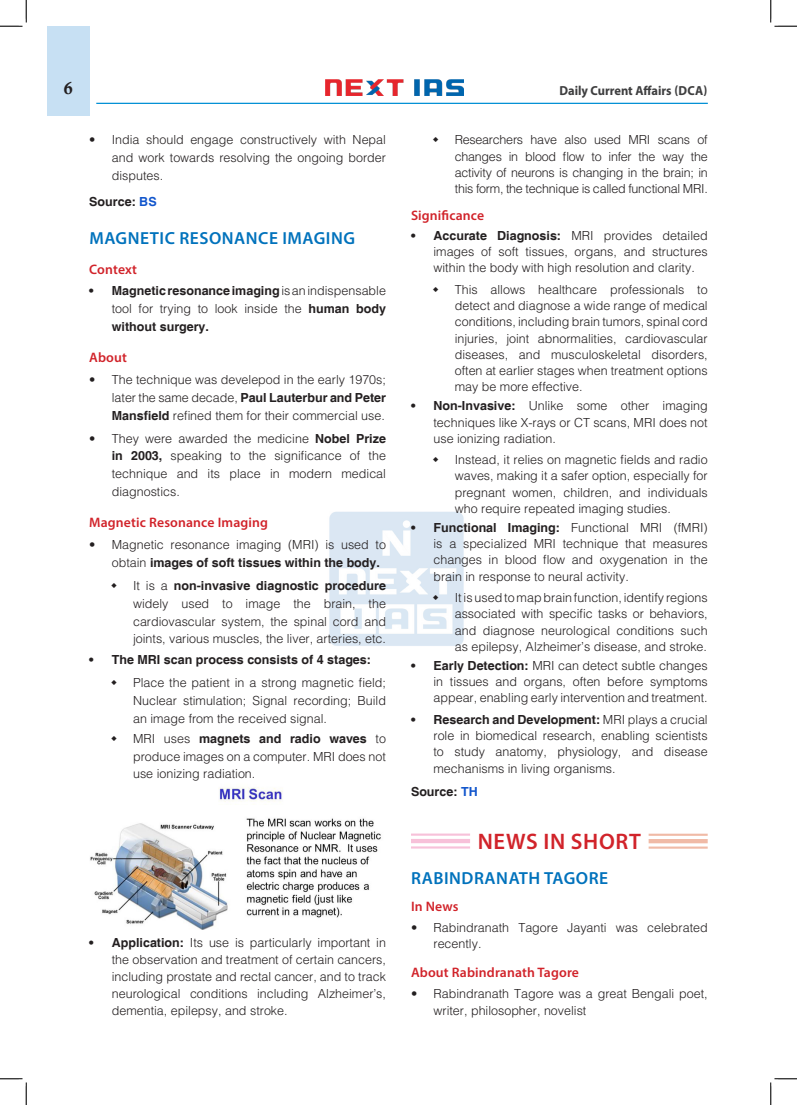
<style>
.page{position:relative;width:797px;height:1105px;background:#fff}
.page>*{position:absolute;margin:0;border:0;box-sizing:border-box;transform-origin:0 0}
.News_In_Short__headi{font:600 22.5px "Myriad Pro";letter-spacing:.03em;color:#d1232a}
.H-1{font:600 17.5px "Myriad Pro";letter-spacing:.03em;color:#0072bc}
.t1{font:17.5px "Calis MT Bol";color:#231f20}
.H-2{font:600 13.75px "Myriad Pro";letter-spacing:.01em;color:#d1232a}
.t2{font:700 13.12px "Myriad Pro";color:#3e3e3f;scale:.95 1}
.t3{font:300 12.5px/16.2px "Helvetica";color:#231f20;text-align:justify}
.body{font:700 12.5px/18px "Helvetica";color:#231f20;text-align:justify}
.s1{color:#15c}
.s2{font-weight:300}
.s3{font-weight:700}
</style>
<div class="page">
<div style="left:47px;top:26px;width:42px;height:89px;background:#c7e0f3"></div>
<img style="left:325px;top:80px;width:138px;height:15px">
<hr style="left:96px;top:103px;width:611px;height:1px;background:#008fd5">
<img style="left:329px;top:511px;width:135px;height:135px">
<img style="left:90px;top:787px;width:291px;height:142px">
<hr style="left:648px;top:834px;width:59px;height:2px;background:#f0baa6">
<hr style="left:648px;top:839px;width:59px;height:4px;background:#f0baa6">
<hr style="left:648px;top:846px;width:59px;height:3px;background:#f0baa6">
<hr style="left:411px;top:833px;width:59px;height:3px;background:#f7c1d9">
<hr style="left:411px;top:839px;width:59px;height:4px;background:#f7c1d9">
<hr style="left:411px;top:846px;width:59px;height:2px;background:#f7c1d9">
<svg style="left:0;top:0;width:27px;height:27px"></svg>
<svg style="left:0;top:1078px;width:27px;height:27px"></svg>
<svg style="left:770px;top:0;width:27px;height:27px"></svg>
<svg style="left:770px;top:1078px;width:27px;height:27px"></svg>
<svg style="left:433px;top:595px;width:5px;height:5px"></svg>
<h2 class="t1" style="left:64px;top:78px;width:10px">6</h2>
<p class="t2" style="left:559px;top:82px;width:157px">Daily Current Affairs (DCA)</p>
<p class="t3" style="left:112px;top:130px;width:276px;line-height:18px;text-indent:-22px">• India should engage constructively with Nepal and work towards resolving the ongoing border disputes.</p>
<p class="body" style="left:89px;top:193px;width:69px">Source: <span class="s1">BS</span></p>
<p class="H-1" style="left:89px;top:227px;width:267px">MAGNETIC RESONANCE IMAGING</p>
<p class="H-2" style="left:89px;top:260px;width:49px">Context</p>
<p class="body" style="left:112px;top:283px;width:276px;text-indent:-22px">• Magnetic resonance imaging <span class="s2">is an indispensable tool for trying to look inside the</span> human body without surgery.</p>
<p class="H-2" style="left:89px;top:349px;width:39px">About</p>
<p class="t3" style="left:112px;top:370px;width:276px;line-height:18px;text-indent:-22px">• The technique was develepod in the early 1970s; later the same decade, <span class="s3">Paul Lauterbur and Peter Mansfield</span> refined them for their commercial use.</p>
<p class="t3" style="left:112px;top:429px;width:276px;line-height:18px;text-indent:-22px">• They were awarded the medicine <span class="s3">Nobel Prize in 2003,</span> speaking to the significance of the technique and its place in modern medical diagnostics.</p>
<p class="H-2" style="left:89px;top:514px;width:180px">Magnetic Resonance Imaging</p>
<p class="t3" style="left:112px;top:535px;width:276px;line-height:18px;text-indent:-22px">• Magnetic resonance imaging (MRI) is used to obtain <span class="s3">images of soft tissues within the body.</span></p>
<p class="t3" style="left:133px;top:576px;width:254px;line-height:18px">It is a <span class="s3">non-invasive diagnostic procedure </span>widely used to image the brain, the cardiovascular system, the spinal cord and joints, various muscles, the liver, arteries, etc.</p>
<p class="body" style="left:89px;top:651px;width:283px">• The MRI scan process consists of 4 stages:</p>
<p class="t3" style="left:133px;top:673px;width:254px;line-height:18px">Place the patient in a strong magnetic field; Nuclear stimulation; Signal recording; Build an image from the received signal.</p>
<p class="t3" style="left:133px;top:730px;width:254px;line-height:17.4px">MRI uses <span class="s3">magnets and radio waves</span> to produce images on a computer. MRI does not use ionizing radiation.</p>
<p class="t3" style="left:455px;top:131px;width:254px">Researchers have also used MRI scans of changes in blood flow to infer the way the activity of neurons is changing in the brain; in this form, the technique is called functional MRI.</p>
<p class="H-2" style="left:411px;top:206px;width:75px">Significance</p>
<p class="t3" style="left:433px;top:227px;width:276px;text-indent:-22px"><span class="s3">• Accurate Diagnosis:</span> MRI provides detailed images of soft tissues, organs, and structures within the body with high resolution and clarity.</p>
<p class="t3" style="left:455px;top:281px;width:254px">This allows healthcare professionals to detect and diagnose a wide range of medical conditions, including brain tumors, spinal cord injuries, joint abnormalities, cardiovascular diseases, and musculoskeletal disorders, often at earlier stages when treatment options may be more effective.</p>
<p class="t3" style="left:433px;top:397px;width:276px;text-indent:-22px"><span class="s3">• Non-Invasive:</span> Unlike some other imaging techniques like X-rays or CT scans, MRI does not use ionizing radiation.</p>
<p class="t3" style="left:455px;top:451px;width:254px">Instead, it relies on magnetic fields and radio waves, making it a safer option, especially for pregnant women, children, and individuals who require repeated imaging studies.</p>
<p class="t3" style="left:433px;top:519px;width:276px;text-indent:-22px"><span class="s3">• Functional Imaging:</span> Functional MRI (fMRI) is a specialized MRI technique that measures changes in blood flow and oxygenation in the brain in response to neural activity.</p>
<p class="t3" style="left:455px;top:589px;width:254px">It is used to map brain function, identify regions associated with specific tasks or behaviors, and diagnose neurological conditions such as epilepsy, Alzheimer’s disease, and stroke.</p>
<p class="t3" style="left:433px;top:657px;width:276px;text-indent:-22px"><span class="s3">• Early Detection:</span> MRI can detect subtle changes in tissues and organs, often before symptoms appear, enabling early intervention and treatment.</p>
<p class="t3" style="left:433px;top:711px;width:276px;text-indent:-22px"><span class="s3">• Research and Development:</span> MRI plays a crucial role in biomedical research, enabling scientists to study anatomy, physiology, and disease mechanisms in living organisms.</p>
<p class="body" style="left:411px;top:784px;width:68px">Source: <span class="s1">TH</span></p>
<p class="News_In_Short__headi" style="left:477px;top:827px;width:165px">NEWS IN SHORT</p>
<p class="H-1" style="left:411px;top:867px;width:199px">RABINDRANATH TAGORE</p>
<p class="H-2" style="left:411px;top:898px;width:49px">In News</p>
<p class="t3" style="left:433px;top:919px;width:276px;text-indent:-22px">• Rabindranath Tagore Jayanti was celebrated recently.</p>
<p class="H-2" style="left:411px;top:964px;width:169px">About Rabindranath Tagore</p>
<p class="t3" style="left:433px;top:985px;width:276px;line-height:16.9px;text-indent:-22px">• Rabindranath Tagore was a great Bengali poet, writer, philosopher, novelist</p>
<p class="t3" style="left:112px;top:934px;width:276px;line-height:16.9px;text-indent:-22px"><span class="s3">• Application:</span> Its use is particularly important in the observation and treatment of certain cancers, including prostate and rectal cancer, and to track neurological conditions including Alzheimer’s, dementia, epilepsy, and stroke.</p>
</div>
